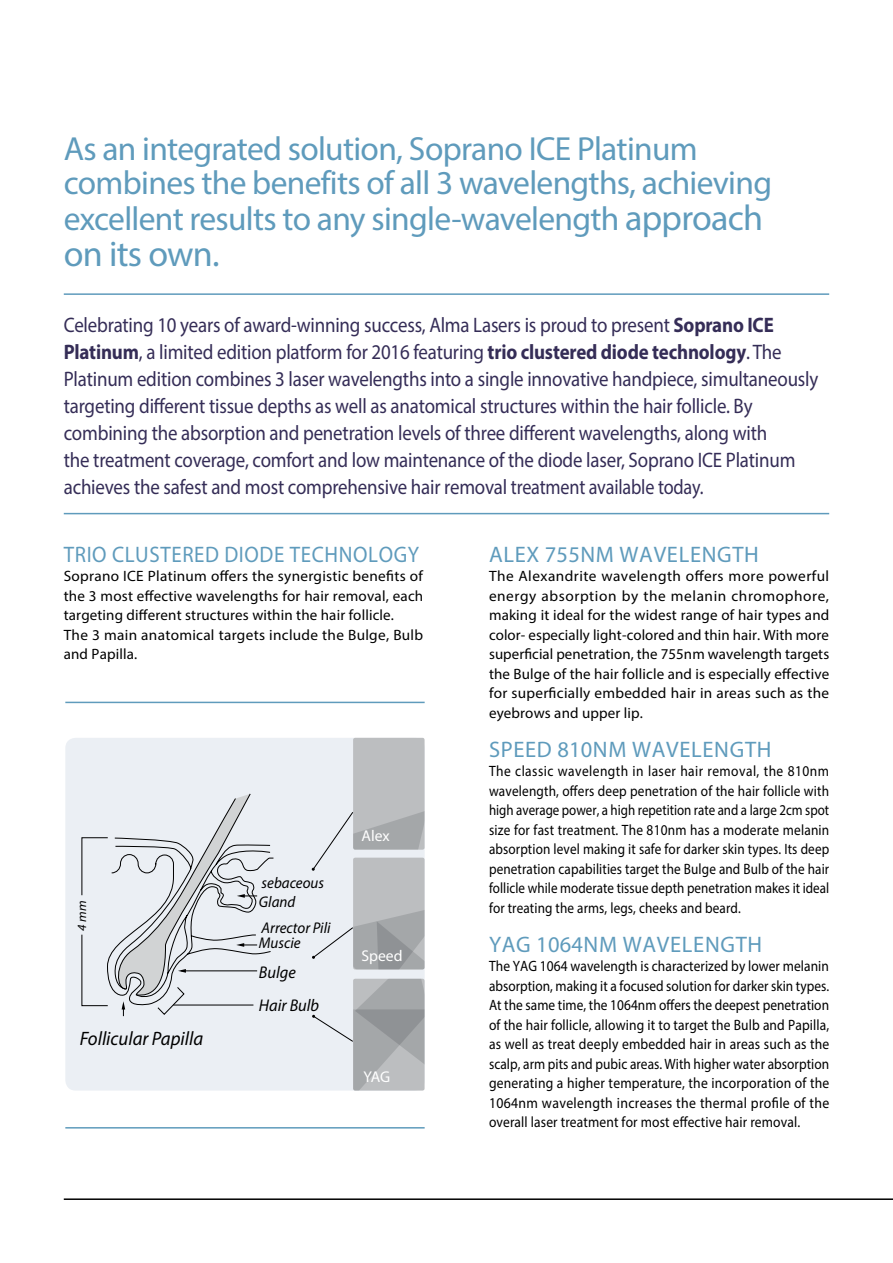
<style>
.page{position:relative;width:893px;height:1263px;background:#fff}
.page>*{position:absolute;margin:0;border:0;box-sizing:border-box;transform-origin:0 0}
.t1{font:36px "Myriad Pro";letter-spacing:-.02em;color:#5f9bbc}
.t2{font:33.45px/34.8px "Myriad Pro";letter-spacing:-.02em;color:#5f9bbc}
.t3{font:22.5px "Myriad Pro";letter-spacing:.03em;color:#5f9bbc}
.t4{font:22.5px "Myriad Pro";letter-spacing:.03em;color:#5f9bbc;scale:.93 1}
.t5{font:21px/27px "Myriad Pro";letter-spacing:-.01em;color:#352d57;scale:.9 1}
.t6{font:italic 19.5px "Myriad Pro";color:#000;scale:.96 1}
.t7{font:italic 16.95px/33.6px "Myriad Pro";color:#000;scale:.96 1}
.t8{font:italic 15.6px/18.6px "Myriad Pro";color:#000;scale:.96 1}
.t9{font:15.6px "Myriad Pro";color:#fff}
.t10{font:15px/19.5px "Myriad Pro";letter-spacing:.01em;color:#000;text-align:justify;scale:.9 1}
.t11{font:15px/19.5px "Myriad Pro";letter-spacing:.01em;color:#000}
.t12{font:italic 12.6px "Myriad Pro";color:#000;scale:1.04 1}
.s1{font-size:36px}
.s2{font-weight:700}
</style>
<div class="page">
<hr style="left:64px;top:1198px;width:829px;height:2px;background:#000">
<div style="left:65px;top:738px;width:360px;height:352px;background:#ebeff4;border-radius:10px"></div>
<div style="left:353px;top:858px;width:72px;height:111px;background:#bcbec0;border-radius:2px"></div>
<svg style="left:81px;top:793px;width:193px;height:223px"></svg>
<hr style="left:173px;top:1005px;width:80px;height:1px;background:#000">
<div style="left:353px;top:738px;width:72px;height:112px;background:#bcbec0;border-radius:2px"></div>
<hr style="left:64px;top:513px;width:765px;height:1px;background:#5f9bbc">
<hr style="left:64px;top:293px;width:765px;height:2px;background:#5f9bbc">
<hr style="left:65px;top:702px;width:360px;height:1px;background:#5f9bbc">
<hr style="left:65px;top:1127px;width:360px;height:1px;background:#5f9bbc">
<svg style="left:312px;top:810px;width:113px;height:61px"></svg>
<svg style="left:312px;top:904px;width:113px;height:65px"></svg>
<svg style="left:312px;top:979px;width:113px;height:111px"></svg>
<h2 class="t2" style="left:64px;top:131px;width:710px">As an integrated solution, Soprano ICE Platinum combines the benefits of all 3 wavelengths, achieving excellent results to any single-wavelength <span class="s1">approach</span></h2>
<h1 class="t1" style="left:64px;top:231px;width:157px">on its own.</h1>
<p class="t5" style="left:64px;top:311px;width:840px">Celebrating 10 years of award-winning success, Alma Lasers is proud to present <span class="s2">Soprano ICE Platinum</span>, a limited edition platform for 2016 featuring <span class="s2">trio clustered diode technology</span>. The Platinum edition combines 3 laser wavelengths into a single innovative handpiece, simultaneously targeting different tissue depths as well as anatomical structures within the hair follicle. By combining the absorption and penetration levels of three different wavelengths, along with<br>the treatment coverage, comfort and low maintenance of the diode laser, Soprano ICE Platinum achieves the safest and most comprehensive hair removal treatment available today.</p>
<h3 class="t4" style="left:64px;top:540px;width:384px">TRIO CLUSTERED DIODE TECHNOLOGY</h3>
<p class="t11" style="left:64px;top:566px;width:361px">Soprano ICE Platinum offers the synergistic benefits of the 3 most effective wavelengths for hair removal, each targeting different structures within the hair follicle.<br>The 3 main anatomical targets include the Bulge, Bulb and Papilla.</p>
<p class="t12" style="left:74px;top:931px;width:30px;rotate:-90deg">4 mm</p>
<h3 class="t6" style="left:80px;top:1026px;width:130px">Follicular Papilla</h3>
<p class="t8" style="left:259px;top:873px;width:69px">sebaceous<br>Gland</p>
<p class="t8" style="left:259px;top:920px;width:76px;line-height:15px">Arrector Pili<br>Muscie</p>
<p class="t7" style="left:259px;top:955px;width:64px">Bulge<br>Hair Bulb</p>
<p class="t9" style="left:362px;top:826px;width:30px">Alex</p>
<p class="t9" style="left:362px;top:946px;width:43px">Speed</p>
<p class="t9" style="left:364px;top:1067px;width:28px">YAG</p>
<h3 class="t3" style="left:489px;top:540px;width:271px">ALEX 755NM WAVELENGTH</h3>
<p class="t11" style="left:489px;top:566px;width:342px;text-align:justify">The Alexandrite wavelength offers more powerful energy absorption by the melanin chromophore, making it ideal for the widest range of hair types and color- especially light-colored and thin hair. With more superficial penetration, the 755nm wavelength targets the Bulge of the hair follicle and is especially effective for superficially embedded hair in areas such as the eyebrows and upper lip.</p>
<h3 class="t3" style="left:489px;top:735px;width:284px">SPEED 810NM WAVELENGTH</h3>
<p class="t10" style="left:489px;top:761px;width:380px">The classic wavelength in laser hair removal, the 810nm wavelength, offers deep penetration of the hair follicle with high average power, a high repetition rate and a large 2cm spot size for fast treatment. The 810nm has a moderate melanin absorption level making it safe for darker skin types. Its deep penetration capabilities target the Bulge and Bulb of the hair follicle while moderate tissue depth penetration makes it ideal for treating the arms, legs, cheeks and beard.</p>
<h3 class="t3" style="left:489px;top:930px;width:275px">YAG 1064NM WAVELENGTH</h3>
<p class="t10" style="left:489px;top:956px;width:380px">The YAG 1064 wavelength is characterized by lower melanin absorption, making it a focused solution for darker skin types.<br>At the same time, the 1064nm offers the deepest penetration of the hair follicle, allowing it to target the Bulb and Papilla, as well as treat deeply embedded hair in areas such as the scalp, arm pits and pubic areas. With higher water absorption generating a higher temperature, the incorporation of the 1064nm wavelength increases the thermal profile of the overall laser treatment for most effective hair removal.</p>
</div>
